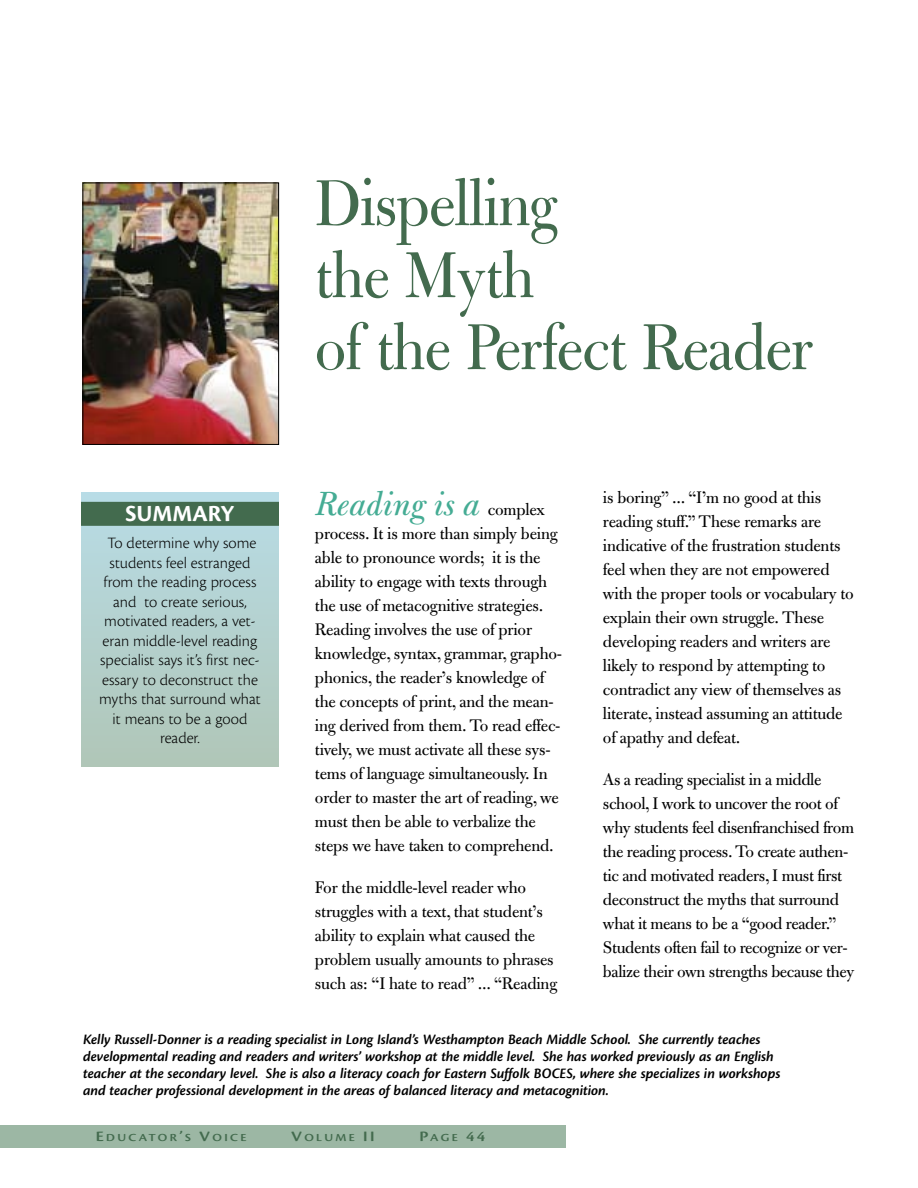
<style>
.page{position:relative;width:918px;height:1188px;background:#fff}
.page>*{position:absolute;margin:0;border:0;box-sizing:border-box;transform-origin:0 0}
.t1{font:72px/72px "Bulmer MT Std Display";letter-spacing:-.005em;color:#436b4e}
.t2{font:italic 36px "Bulmer MT Std";letter-spacing:-.005em;color:#45ac94}
.t3{font:700 24px "Cronos Pro";letter-spacing:-.005em;color:#fff}
.t4{font:18px/24px "Bulmer MT Std";letter-spacing:-.01em;color:#000}
.t5{font:300 16.5px/19.5px "Cronos Pro";color:#000;text-align:center}
.t6{font:italic 600 15px/17.2px "Cronos Pro";letter-spacing:-.005em;color:#000}
.t7{font:15px "Cronos Pro Semibold Disp";color:#436b4e;scale:1.2 1}
.t8{font:11.25px "Cronos Pro Semibold Disp";letter-spacing:.175em;color:#436b4e;scale:1.2 1}
.s1{font-style:normal;font-size:18px;color:#000}
.s2{font-size:15px}
.s3{font-size:11.25px}
</style>
<div class="page">
<div style="left:81px;top:492px;width:198px;height:274px;background:linear-gradient(to bottom,#b8dce7,#b0c6b8)"></div>
<div style="left:81px;top:502px;width:198px;height:24px;background:#436b4e"></div>
<img style="left:84px;top:185px;width:193px;height:258px">
<div style="left:82px;top:183px;width:197px;height:262px;border:1px solid #000"></div>
<div style="left:0;top:1125px;width:566px;height:23px;background:#9cb7a4"></div>
<h3 class="t3" style="left:126px;top:505px;width:110px">SUMMARY</h3>
<p class="t5" style="left:99px;top:535px;width:163px">To determine why some students feel estranged from the reading process and to create serious, motivated readers, a vet&shy;eran middle-level reading specialist says it’s first nec&shy;essary to deconstruct the myths that surround what it means to be a good reader.</p>
<h1 class="t1" style="left:315px;top:175px;width:500px">Dispelling<br>the Myth<br>of the Perfect Reader</h1>
<h2 class="t2" style="left:315px;top:491px;width:231px">Reading is a <span class="s1">complex</span></h2>
<p class="t4" style="left:315px;top:523px;width:249px">process. It is more than simply being able to pronounce words; it is the ability to engage with texts through the use of metacognitive strategies.<br>Reading involves the use of prior knowledge, syntax, grammar, grapho&shy;phonics, the reader’s knowledge of the concepts of print, and the mean&shy;ing derived from them. To read effec&shy;tively, we must activate all these sys&shy;tems of language simultaneously. In order to master the art of reading, we must then be able to verbalize the steps we have taken to comprehend.</p>
<p class="t4" style="left:315px;top:877px;width:244px">For the middle-level reader who struggles with a text, that student’s ability to explain what caused the problem usually amounts to phrases such as: “I hate to read” ... “Reading</p>
<p class="t4" style="left:603px;top:487px;width:252px">is boring” ... “I’m no good at this reading stuff.” These remarks are indicative of the frustration students feel when they are not empowered with the proper tools or vocabulary to explain their own struggle. These developing readers and writers are likely to respond by attempting to contradict any view of themselves as literate, instead assuming an attitude of apathy and defeat.</p>
<p class="t4" style="left:603px;top:769px;width:253px">As a reading specialist in a middle school, I work to uncover the root of why students feel disenfranchised from the reading process. To create authen&shy;tic and motivated readers, I must first deconstruct the myths that surround what it means to be a “good reader.” Students often fail to recognize or ver&shy;balize their own strengths because they</p>
<p class="t6" style="left:83px;top:1031px;width:699px">Kelly Russell-Donner is a reading specialist in Long Island’s Westhampton Beach Middle School. She currently teaches developmental reading and readers and writers’ workshop at the middle level. She has worked previously as an English teacher at the secondary level. She is also a literacy coach for Eastern Suffolk BOCES, where she specializes in workshops and teacher professional development in the areas of balanced literacy and metacognition.</p>
<p class="t8" style="left:96px;top:1134px;width:127px"><span class="s2">E</span>DUCATOR<span class="s2">’</span>S <span class="s2">V</span>OICE</p>
<p class="t8" style="left:291px;top:1134px;width:71px"><span class="s2">V</span>OLUME <span class="s2">II</span></p>
<p class="t7" style="left:420px;top:1131px;width:56px">P<span class="s3">AGE</span> 44</p>
</div>
